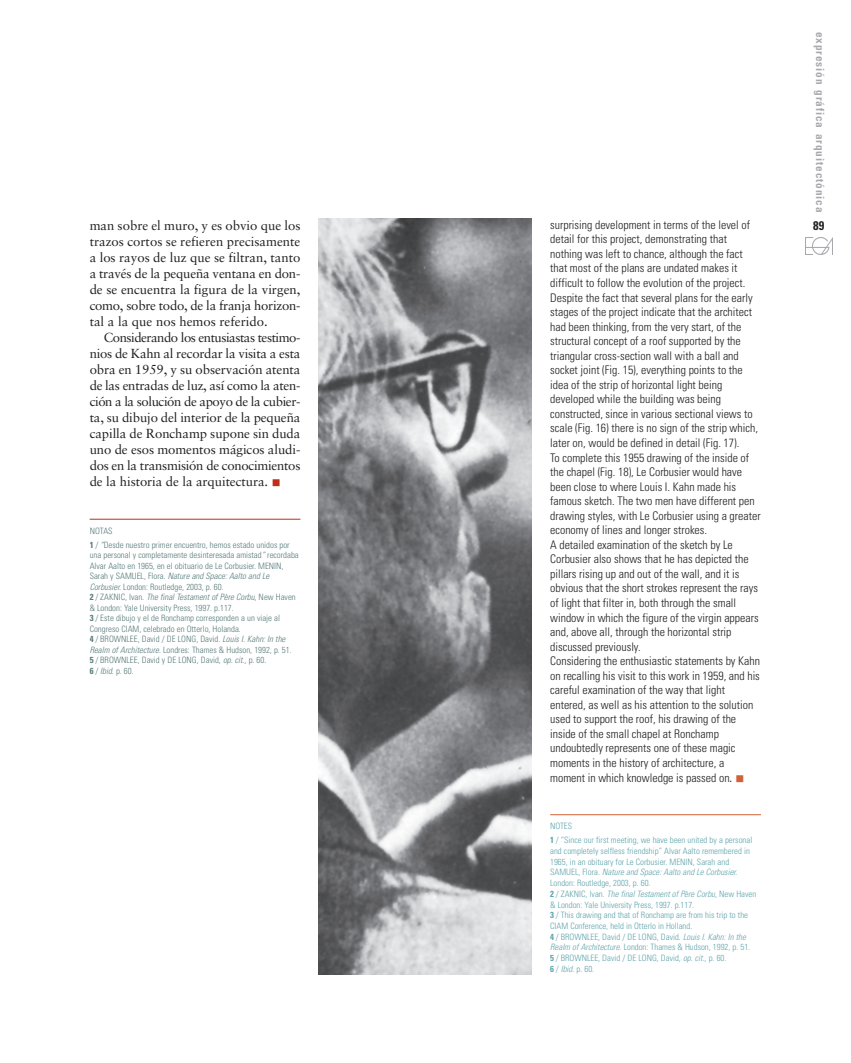
<style>
.page{position:relative;width:851px;height:1063px;background:#fff}
.page>*{position:absolute;margin:0;border:0;box-sizing:border-box;transform-origin:0 0}
.t1{font:13.12px/16px "Sabon";letter-spacing:-.005em;color:#231f20;text-align:justify}
.t2{font:700 condensed 12.5px "Univers";color:#231f20}
.t3{font:300 condensed 11.88px/14.5px "Univers";color:#231f20}
.t4{font:700 condensed 11.25px "Univers";letter-spacing:.08em;color:#a8a9ad}
.t5{font:300 condensed 8.75px/10.5px "Univers";color:#587a7b}
.t6{font:300 condensed 8.75px/10.6px "Univers";color:#5ea4ac}
.s1{font-weight:400}
.s2{font-weight:700}
.s3{font-style:italic}
</style>
<div class="page">
<img style="left:318px;top:219px;width:214px;height:756px">
<img style="left:805px;top:237px;width:27px;height:18px">
<hr style="left:90px;top:519px;width:210px;height:1px;background:#c02d19">
<hr style="left:550px;top:814px;width:210px;height:1px;background:#d16138">
<p class="t4" style="left:824px;top:32px;width:182px;rotate:90deg">expresión gráfica arquitectónica</p>
<p class="t3" style="left:550px;top:219px;width:212px">surprising development in terms of the level of detail for this project, demonstrating that nothing was left to chance, although the fact that most of the plans are undated makes it difficult to follow the evolution of the project.<br>Despite the fact that several plans for the early stages of the project indicate that the architect had been thinking, from the very start, of the structural concept of a roof supported by the triangular cross-section wall with a ball and socket joint (Fig. 15), everything points to the idea of the strip of horizontal light being developed while the building was being constructed, since in various sectional views to scale (Fig. 16) there is no sign of the strip which, later on, would be defined in detail (Fig. 17).<br>To complete this 1955 drawing of the inside of the chapel (Fig. 18), Le Corbusier would have been close to where Louis I. Kahn made his famous sketch. The two men have different pen drawing styles, with Le Corbusier using a greater economy of lines and longer strokes.<br>A detailed examination of the sketch by Le Corbusier also shows that he has depicted the pillars rising up and out of the wall, and it is obvious that the short strokes represent the rays of light that filter in, both through the small window in which the figure of the virgin appears and, above all, through the horizontal strip discussed previously.<br>Considering the enthusiastic statements by Kahn on recalling his visit to this work in 1959, and his careful examination of the way that light entered, as well as his attention to the solution used to support the roof, his drawing of the inside of the small chapel at Ronchamp undoubtedly represents one of these magic moments in the history of architecture, a moment in which knowledge is passed on<span class="s1">.</span></p>
<p class="t6" style="left:550px;top:820px;width:203px;line-height:14.2px">NOTES<br><span class="s2">1</span> / “Since our first meeting, we have been united by a personal</p>
<p class="t6" style="left:550px;top:847px;width:207px">and completely selfless friendship” Alvar Aalto remembered in 1965, in an obituary for Le Corbusier. MENIN, Sarah and<br>S A M U E L , F l o r a . <span class="s3">Nature and Space:Aalto and Le Corbusier.<br></span>London: Routledge, 2003, p. 60.<br><span class="s2">2</span> / ZA K N I C , I v a n . <span class="s3">The finalTestamentofPère Corbu</span>, N e w H a v e n &amp; London: Yale University Press, 1997. p.117.<br><span class="s2">3</span> / This drawing and that of Ronchamp are from his trip to the CIAM Conference, held in Otterlo in Holland.<br><span class="s2">4</span> / BROWNLEE, David / DE LONG, David. <span class="s3">Louis I.Kahn:In the Realm ofArchitecture</span>. London: Thames &amp; Hudson, 1992, p. 51.<br><span class="s2">5</span> / BROWNLEE, David / DE LONG, David, <span class="s3">op.cit.</span>, p. 60.<br><span class="s2">6</span> / <span class="s3">Ibid.</span>p. 60.</p>
<p class="t1" style="left:90px;top:219px;width:212px">man sobre el muro, y es obvio que los</p>
<p class="t2" style="left:813px;top:221px;width:13px">89</p>
<p class="t1" style="left:90px;top:235px;width:212px">trazos cortos se refieren precisamente a los rayos de luz que se filtran, tanto a través de la pequeña ventana en don&shy;de se encuentra la figura de la virgen, como, sobre todo, de la franja horizon&shy;tal a la que nos hemos referido.</p>
<p class="t1" style="left:90px;top:331px;width:212px;text-indent:14px">Considerando los entusiastas testimo&shy;nios de Kahn al recordar la visita a esta obra en 1959, y su observación atenta de las entradas de luz, así como la aten&shy;ción a la solución de apoyo de la cubier&shy;ta, su dibujo del interior de la pequeña capilla de Ronchamp supone sin duda uno de esos momentos mágicos aludi&shy;dos en la transmisión de conocimientos de la historia de la arquitectura.</p>
<p class="t5" style="left:90px;top:525px;width:201px;line-height:14px">NOTAS<br><span class="s2">1</span> / <span class="s3">“</span>Desde nuestro primer encuentro, hemos estado unidos por</p>
<p class="t5" style="left:90px;top:551px;width:211px">una personal y completamente desinteresada amistad<span class="s3">”</span>recordaba Alvar Aalto en 1965, en el obituario de Le Corbusier. MENIN,<br>S a r a h y S A M U E L , F l o r a . <span class="s3">Nature and Space:Aalto and Le Corbusier.</span>London: Routledge, 2003, p. 60.<br><span class="s2">2</span> / ZA K N I C , I v a n . <span class="s3">The finalTestamentofPère Corbu</span>, N e w H a v e n &amp; London: Yale University Press, 1997. p.117.<br><span class="s2">3</span> / Este dibujo y el de Ronchamp corresponden a un viaje al Congreso CIAM, celebrado en Otterlo, Holanda.<br><span class="s2">4</span> / BROWNLEE, David / DE LONG, David. <span class="s3">Louis I.Kahn:In the Realm ofArchitecture</span>. Londres: Thames &amp; Hudson, 1992, p. 51.<br><span class="s2">5</span> / BROWNLEE, David y DE LONG, David, <span class="s3">op.cit.</span>, p. 60.<br><span class="s2">6</span> / <span class="s3">Ibid.</span>p. 60.</p>
</div>
